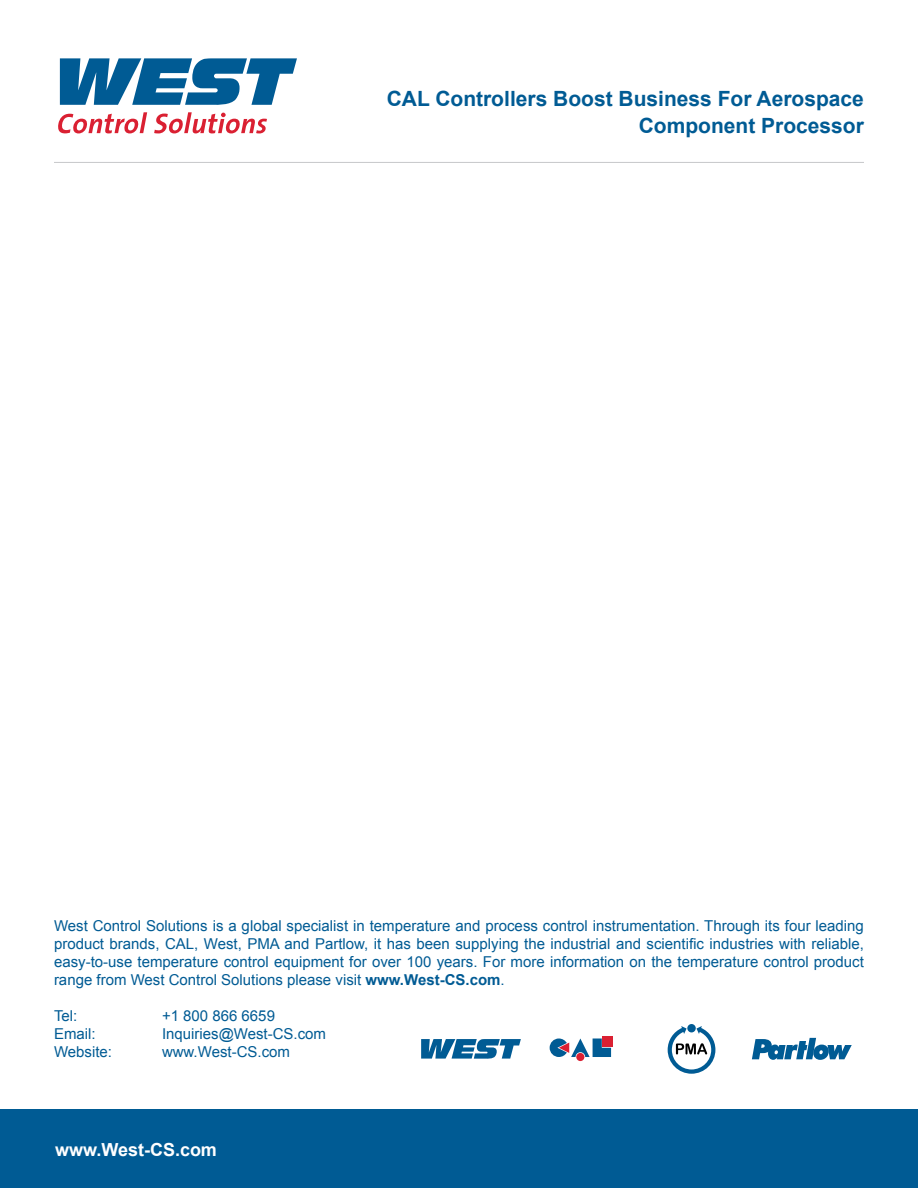
<style>
.page{position:relative;width:918px;height:1188px;background:#fff}
.page>*{position:absolute;margin:0;border:0;box-sizing:border-box;transform-origin:0 0}
.t1{font:700 21px/27px "Arial";color:#005b94;text-align:right}
.t2{font:700 18px "Arial";color:#fff}
.t3{font:15px/18px "Arial";color:#005b94;text-align:justify}
.s1{font-weight:700}
</style>
<div class="page">
<hr style="left:54px;top:162px;width:810px;height:1px;background:#c7c8ca">
<svg style="left:421px;top:1039px;width:100px;height:20px"></svg>
<div style="left:576px;top:1053px;width:8px;height:8px;background:#da2032;border-radius:50%"></div>
<div style="left:603px;top:1037px;width:10px;height:10px;background:#da2032"></div>
<svg style="left:550px;top:1039px;width:61px;height:18px"></svg>
<svg style="left:668px;top:1024px;width:47px;height:50px"></svg>
<svg style="left:752px;top:1038px;width:100px;height:22px"></svg>
<svg style="left:60px;top:58px;width:237px;height:47px"></svg>
<svg style="left:58px;top:112px;width:209px;height:21px"></svg>
<div style="left:0;top:1109px;width:918px;height:79px;background:#005b94"></div>
<h1 class="t1" style="left:387px;top:86px;width:479px">CAL Controllers Boost Business For Aerospace<br>Component Processor</h1>
<p class="t3" style="left:54px;top:917px;width:811px">West Control Solutions is a global specialist in temperature and process control instrumentation. Through its four leading product brands, CAL, West, PMA and Partlow, it has been supplying the industrial and scientific industries with reliable, easy-to-use temperature control equipment for over 100 years. For more information on the temperature control product range from West Control Solutions please visit <span class="s1">www.West-CS.com</span>.</p>
<p class="t3" style="left:54px;top:1007px;width:25px">Tel:</p>
<p class="t3" style="left:162px;top:1007px;width:115px">+1 800 866 6659</p>
<p class="t3" style="left:54px;top:1025px;width:43px">Email:</p>
<p class="t3" style="left:162px;top:1025px;width:166px">Inquiries@West-CS.com</p>
<p class="t3" style="left:54px;top:1043px;width:60px">Website:</p>
<p class="t3" style="left:162px;top:1043px;width:130px">www.West-CS.com</p>
<p class="t2" style="left:55px;top:1138px;width:163px">www.West-CS.com</p>
</div>
